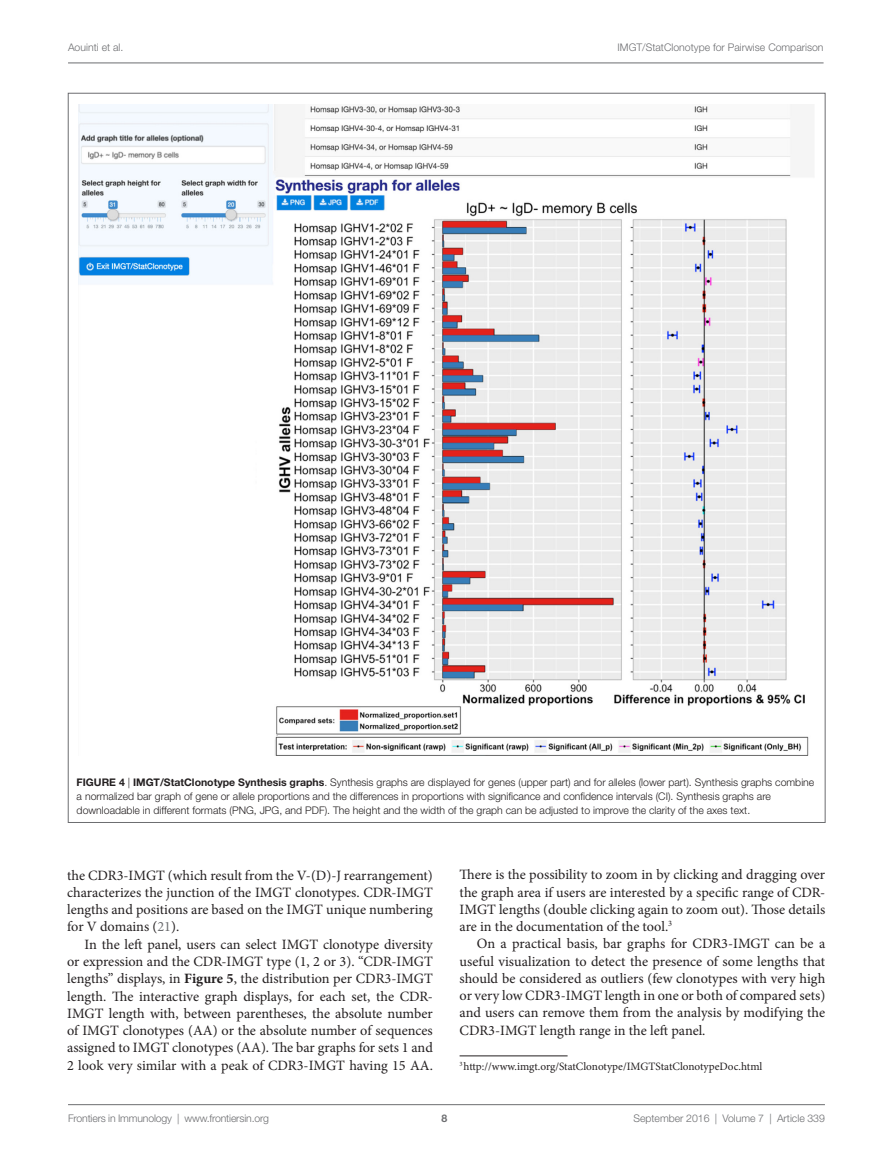
<style>
.page{position:relative;width:893px;height:1170px;background:#fff}
.page>*{position:absolute;margin:0;border:0;box-sizing:border-box;transform-origin:0 0}
.t1{font:14.25px/17.2px "Minion Pro";color:#231f20;text-align:justify}
.t2{font:11.25px "Minion Pro";color:#231f20}
.t3{font:300 10.5px/14.2px "Helvetica Neue LT Std";color:#231f20}
.t4{font:300 10.5px "Helvetica Neue LT Std";color:#6c6d70}
.t5{font:700 10.5px "Helvetica Neue LT Std";color:#6c6d70}
.s1{font-weight:700}
.s2{color:#6c6d70}
</style>
<div class="page">
<img style="left:79px;top:104px;width:730px;height:651px">
<hr style="left:68px;top:63px;width:756px;height:1px;background:#6c6d70">
<hr style="left:68px;top:1104px;width:757px;height:1px;background:#6c6d70">
<hr style="left:460px;top:1055px;width:108px;height:1px;background:#231f20">
<p class="t4" style="left:68px;top:41px;width:57px">Aouinti et al.</p>
<p class="t4" style="left:618px;top:41px;width:207px">IMGT/StatClonotype for Pairwise Comparison</p>
<p class="t3" style="left:77px;top:774px;width:739px"><span class="s1">FIGURE 4</span> | <span class="s1">IMGT/StatClonotype Synthesis graphs</span>. Synthesis graphs are displayed for genes (upper part) and for alleles (lower part). Synthesis graphs combine a normalized bar graph of gene or allele proportions and the differences in proportions with significance and confidence intervals (CI). Synthesis graphs are downloadable in different formats (PNG, JPG, and PDF). The height and the width of the graph can be adjusted to improve the clarity of the axes text.</p>
<p class="t1" style="left:67px;top:866px;width:367px">the CDR3-IMGT (which result from the V-(D)-J rearrangement) characterizes the junction of the IMGT clonotypes. CDR-IMGT lengths and positions are based on the IMGT unique numbering for V domains (<span class="s2">21</span>).</p>
<p class="t1" style="left:67px;top:935px;width:367px;text-indent:17px">In the left panel, users can select IMGT clonotype diversity or expression and the CDR-IMGT type (1, 2 or 3). “CDR-IMGT lengths” displays, in <span class="s1">Figure 5</span>, the distribution per CDR3-IMGT length. The interactive graph displays, for each set, the CDR-IMGT length with, between parentheses, the absolute number of IMGT clonotypes (AA) or the absolute number of sequences assigned to IMGT clonotypes (AA). The bar graphs for sets 1 and 2 look very similar with a peak of CDR3-IMGT having 15 AA.</p>
<p class="t1" style="left:460px;top:866px;width:367px">There is the possibility to zoom in by clicking and dragging over the graph area if users are interested by a specific range of CDR-IMGT lengths (double clicking again to zoom out). Those details are in the documentation of the tool.<sup>3</sup></p>
<p class="t1" style="left:460px;top:935px;width:367px;text-indent:17px">On a practical basis, bar graphs for CDR3-IMGT can be a useful visualization to detect the presence of some lengths that should be considered as outliers (few clonotypes with very high or very low CDR3-IMGT length in one or both of compared sets) and users can remove them from the analysis by modifying the CDR3-IMGT length range in the left panel.</p>
<p class="t2" style="left:460px;top:1058px;width:304px"><sup>3</sup>http://www.imgt.org/StatClonotype/IMGTStatClonotypeDoc.html</p>
<p class="t4" style="left:68px;top:1111px;width:203px">Frontiers in Immunology | www.frontiersin.org</p>
<p class="t4" style="left:633px;top:1111px;width:193px">September 2016 | Volume 7 | Article 339</p>
<p class="t5" style="left:441px;top:1111px;width:7px">8</p>
</div>
